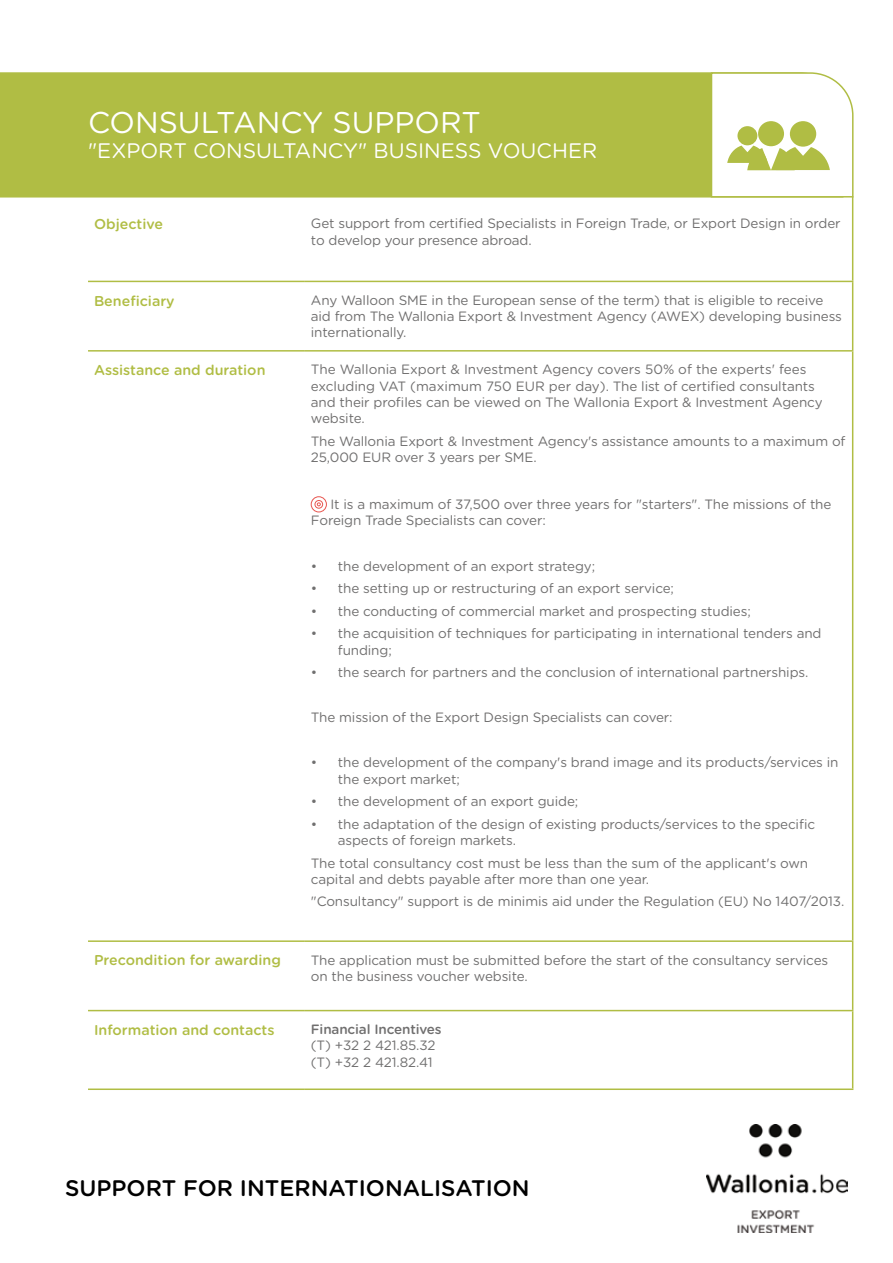
<style>
.page{position:relative;width:893px;height:1263px;background:#fff}
.page>*{position:absolute;margin:0;border:0;box-sizing:border-box;transform-origin:0 0}
.t1{font:30px "Gotham Rounded";color:#fff}
.t2{font:500 22.5px "Gotham Rounded";color:#000}
.t3{font:21px "Gotham Rounded";color:#fff}
.t4{font:500 14.25px "Gotham Rounded";color:#b0bd44}
.t5{font:13.5px/16.2px "Gotham Rounded";letter-spacing:-.01em;color:#706f6f}
.t6{font:500 13.5px "Gotham Rounded";letter-spacing:-.01em;color:#706f6f}
</style>
<div class="page">
<img style="left:706px;top:1124px;width:142px;height:108px">
<div style="left:0;top:72px;width:710px;height:126px;background:#b0bd44"></div>
<hr style="left:852px;top:196px;width:1px;height:85px;background:#b0bd44">
<hr style="left:88px;top:281px;width:217px;height:1px;background:#b0bd44">
<hr style="left:305px;top:281px;width:548px;height:1px;background:#b0bd44">
<hr style="left:852px;top:282px;width:1px;height:68px;background:#b0bd44">
<hr style="left:88px;top:350px;width:217px;height:2px;background:#b0bd44">
<hr style="left:305px;top:350px;width:548px;height:2px;background:#b0bd44">
<hr style="left:852px;top:352px;width:1px;height:588px;background:#b0bd44">
<hr style="left:88px;top:940px;width:217px;height:2px;background:#b0bd44">
<hr style="left:305px;top:940px;width:548px;height:2px;background:#b0bd44">
<hr style="left:852px;top:942px;width:1px;height:68px;background:#b0bd44">
<hr style="left:88px;top:1010px;width:217px;height:1px;background:#b0bd44">
<hr style="left:305px;top:1010px;width:548px;height:1px;background:#b0bd44">
<hr style="left:852px;top:1011px;width:1px;height:77px;background:#b0bd44">
<hr style="left:88px;top:1088px;width:217px;height:2px;background:#b0bd44">
<hr style="left:305px;top:1088px;width:548px;height:2px;background:#b0bd44">
<svg style="left:311px;top:497px;width:15px;height:15px"></svg>
<div style="left:311px;top:496px;width:16px;height:16px;border:1px solid #e8554f;border-radius:50%"></div>
<svg style="left:314px;top:500px;width:9px;height:9px"></svg>
<svg style="left:710px;top:72px;width:144px;height:126px"></svg>
<div style="left:758px;top:121px;width:26px;height:25px;background:#b0bd44;border-radius:50%"></div>
<h1 class="t1" style="left:88px;top:102px;width:394px">CONSULTANCY SUPPORT</h1>
<h3 class="t3" style="left:88px;top:137px;width:511px">"EXPORT CONSULTANCY" BUSINESS VOUCHER</h3>
<p class="t4" style="left:94px;top:214px;width:71px">Objective</p>
<p class="t5" style="left:311px;top:215px;width:531px">Get support from certified Specialists in Foreign Trade, or Export Design in order to develop your presence abroad.</p>
<p class="t4" style="left:94px;top:290px;width:82px">Beneficiary</p>
<p class="t5" style="left:311px;top:291px;width:532px">Any Walloon SME in the European sense of the term) that is eligible to receive aid from The Wallonia Export &amp; Investment Agency (AWEX) developing business internationally.</p>
<p class="t4" style="left:94px;top:360px;width:173px">Assistance and duration</p>
<p class="t5" style="left:311px;top:361px;width:513px">The Wallonia Export &amp; Investment Agency covers 50% of the experts' fees excluding VAT (maximum 750 EUR per day). The list of certified consultants and their profiles can be viewed on The Wallonia Export &amp; Investment Agency website.</p>
<p class="t5" style="left:311px;top:432px;width:536px">The Wallonia Export &amp; Investment Agency's assistance amounts to a maximum of<br>25,000 EUR over 3 years per SME.</p>
<p class="t5" style="left:311px;top:496px;width:522px;text-indent:20px">It is a maximum of 37,500 over three years for "starters". The missions of the<br>Foreign Trade Specialists can cover:</p>
<p class="t5" style="left:311px;top:557px;width:286px">• the development of an export strategy;</p>
<p class="t5" style="left:311px;top:580px;width:365px">• the setting up or restructuring of an export service;</p>
<p class="t5" style="left:311px;top:602px;width:441px">• the conducting of commercial market and prospecting studies;</p>
<p class="t5" style="left:338px;top:625px;width:485px;text-indent:-27px">• the acquisition of techniques for participating in international tenders and funding;</p>
<p class="t5" style="left:311px;top:664px;width:499px">• the search for partners and the conclusion of international partnerships.</p>
<p class="t5" style="left:311px;top:709px;width:363px">The mission of the Export Design Specialists can cover:</p>
<p class="t5" style="left:338px;top:754px;width:502px;text-indent:-27px">• the development of the company's brand image and its products/services in the export market;</p>
<p class="t5" style="left:311px;top:793px;width:269px">• the development of an export guide;</p>
<p class="t5" style="left:338px;top:815px;width:479px;text-indent:-27px">• the adaptation of the design of existing products/services to the specific aspects of foreign markets.</p>
<p class="t5" style="left:311px;top:854px;width:499px">The total consultancy cost must be less than the sum of the applicant's own capital and debts payable after more than one year.</p>
<p class="t5" style="left:311px;top:893px;width:535px">"Consultancy" support is de minimis aid under the Regulation (EU) No 1407/2013.</p>
<p class="t4" style="left:94px;top:950px;width:188px">Precondition for awarding</p>
<p class="t5" style="left:311px;top:951px;width:519px">The application must be submitted before the start of the consultancy services on the business voucher website.</p>
<p class="t4" style="left:94px;top:1019px;width:182px">Information and contacts</p>
<p class="t6" style="left:311px;top:1020px;width:132px">Financial Incentives</p>
<p class="t5" style="left:311px;top:1037px;width:126px">(T) +32 2 421.85.32 (T) +32 2 421.82.41</p>
<h2 class="t2" style="left:65px;top:1172px;width:466px">SUPPORT FOR INTERNATIONALISATION</h2>
</div>
